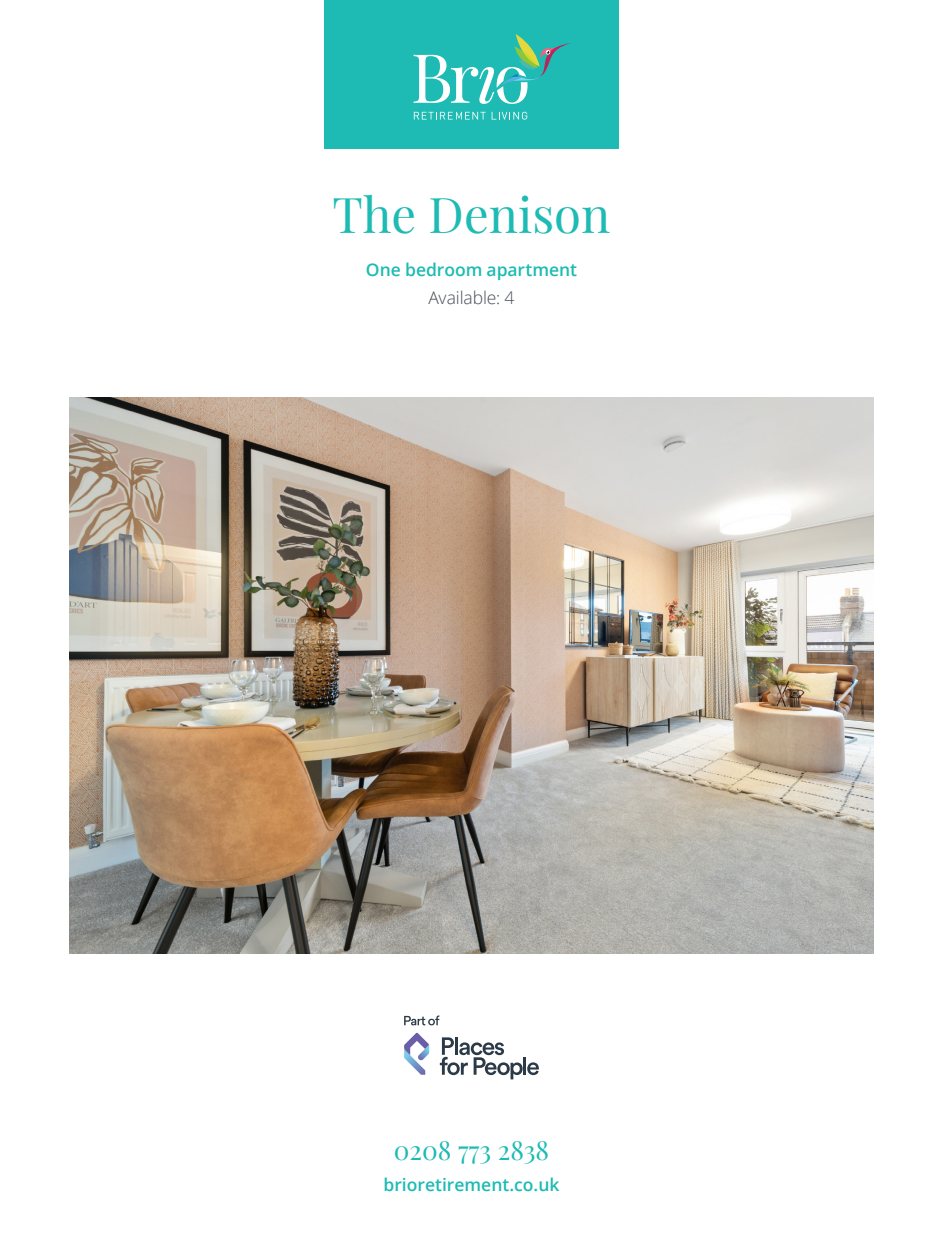
<style>
.page{position:relative;width:943px;height:1241px;background:#fff}
.page>*{position:absolute;margin:0;border:0;box-sizing:border-box;transform-origin:0 0}
.t1{font:49px "Playfair Display";color:#1dbbb3}
.t2{font:26.25px "Playfair Display";color:#1dbbb3}
.t3{font:600 17.5px/28px "Open Sans";color:#1dbbb3;text-align:center}
.s1{font-weight:300;color:#464b54}
</style>
<div class="page">
<div style="left:324px;top:0;width:294px;height:149px;background:#1dbbb3"></div>
<svg style="left:414px;top:112px;width:71px;height:7px"></svg>
<svg style="left:491px;top:112px;width:36px;height:8px"></svg>
<svg style="left:413px;top:34px;width:158px;height:70px"></svg>
<svg style="left:404px;top:1032px;width:25px;height:42px"></svg>
<svg style="left:440px;top:1037px;width:99px;height:42px"></svg>
<svg style="left:404px;top:1015px;width:35px;height:10px"></svg>
<img style="left:69px;top:397px;width:804px;height:555px">
<p class="t1" style="left:332px;top:184px;width:279px">The Denison</p>
<p class="t3" style="left:366px;top:255px;width:213px">One bedroom apartment<br><span class="s1">Available: 4</span></p>
<p class="t2" style="left:394px;top:1133px;width:157px">0208 773 2838</p>
<p class="t3" style="left:383px;top:1170px;width:177px">brioretirement.co.uk</p>
</div>
